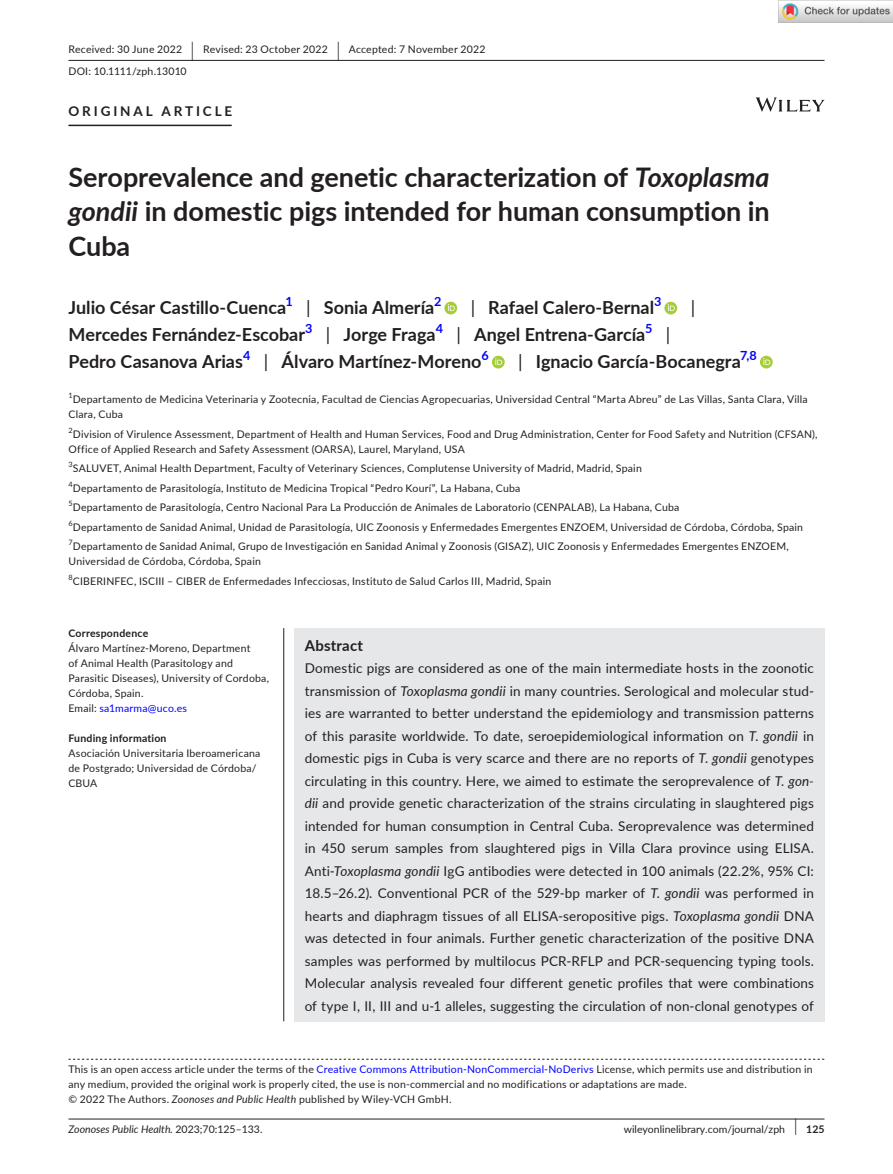
<style>
.page{position:relative;width:893px;height:1174px;background:#fff}
.page>*{position:absolute;margin:0;border:0;box-sizing:border-box;transform-origin:0 0}
.t1{font:700 27px/34.5px "Lato";letter-spacing:-.005em;color:#231f20;text-align:justify}
.t2{font:700 18px "Lato";color:#231f20}
.t3{font:18px "Lato";color:#231f20}
.t4{font:700 15px "Lato";letter-spacing:.015em;color:#231f20}
.t5{font:13.5px/22.5px "Lato";letter-spacing:.01em;color:#231f20;text-align:justify}
.t6{font:700 13.5px "Lato";letter-spacing:.215em;color:#231f20}
.t7{font:700 12.6px "Lato";color:#00f}
.t8{font:10.5px/15px "Lato";letter-spacing:.02em;color:#231f20}
.t9{font:10.5px "Lato";color:#231f20}
.t10{font:italic 10.5px "Lato";color:#231f20}
.t11{font:700 10.5px "Lato";letter-spacing:.02em;color:#231f20}
.t12{font:7.35px "Lato";color:#231f20}
.s1{font-size:19.65px}
.s2{font-style:italic}
.s3{font-weight:400}
.s4{color:#00f}
.s5{font-style:normal}
.s6{font-size:17.4px}
.s7{font-weight:700}
</style>
<div class="page">
<hr style="left:68px;top:1118px;width:756px;height:1px;background:#231f20">
<svg style="left:756px;top:97px;width:68px;height:15px"></svg>
<hr style="left:68px;top:60px;width:756px;height:1px;background:#231f20">
<hr style="left:68px;top:125px;width:164px;height:1px;background:#231f20">
<div style="left:444px;top:302px;width:13px;height:12px;background:#a5cd39;border-radius:50%"></div>
<svg style="left:448px;top:304px;width:7px;height:7px"></svg>
<div style="left:664px;top:302px;width:13px;height:12px;background:#a5cd39;border-radius:50%"></div>
<svg style="left:668px;top:304px;width:7px;height:7px"></svg>
<div style="left:492px;top:356px;width:13px;height:12px;background:#a5cd39;border-radius:50%"></div>
<svg style="left:495px;top:358px;width:7px;height:7px"></svg>
<div style="left:760px;top:356px;width:13px;height:12px;background:#a5cd39;border-radius:50%"></div>
<svg style="left:763px;top:358px;width:7px;height:7px"></svg>
<svg style="left:68px;top:1058px;width:756px;height:1px"></svg>
<div style="left:294px;top:628px;width:530px;height:393px;background:#e6e7e9"></div>
<hr style="left:283px;top:628px;width:1px;height:393px;background:#231f20">
<img style="left:779px;top:0;width:114px;height:23px">
<p class="t8" style="left:68px;top:38px;width:419px;line-height:21.8px">Received: 30 June 2022 <span class="s1">|</span> Revised: 23 October 2022 <span class="s1">|</span> Accepted: 7 November 2022<br>DOI: 10.1111/zph.13010</p>
<p class="t6" style="left:68px;top:101px;width:165px">ORIGINAL ARTICLE</p>
<h1 class="t1" style="left:68px;top:159px;width:703px">Seroprevalence and genetic characterization of <span class="s2">Toxoplasma gondii</span> in domestic pigs intended for human consumption in Cuba</h1>
<h2 class="t2" style="left:68px;top:295px;width:219px">Julio César Castillo-Cuenca</h2>
<p class="t7" style="left:285px;top:292px;width:9px">1</p>
<h2 class="t2" style="left:306px;top:295px;width:130px"><span class="s3">|</span> Sonia Almería</h2>
<p class="t7" style="left:434px;top:292px;width:9px">2</p>
<h2 class="t2" style="left:471px;top:295px;width:185px"><span class="s3">|</span> Rafael Calero-Bernal</h2>
<p class="t7" style="left:654px;top:292px;width:9px">3</p>
<h2 class="t3" style="left:691px;top:295px;width:6px">|</h2>
<h2 class="t2" style="left:68px;top:322px;width:238px">Mercedes Fernández-Escobar</h2>
<p class="t7" style="left:305px;top:319px;width:9px">3</p>
<h2 class="t2" style="left:326px;top:322px;width:111px"><span class="s3">|</span> Jorge Fraga</h2>
<p class="t7" style="left:436px;top:319px;width:9px">4</p>
<h2 class="t2" style="left:457px;top:322px;width:190px"><span class="s3">|</span> Angel Entrena-García</h2>
<p class="t7" style="left:645px;top:319px;width:9px">5</p>
<h2 class="t3" style="left:666px;top:322px;width:6px">|</h2>
<h2 class="t2" style="left:68px;top:349px;width:176px">Pedro Casanova Arias</h2>
<p class="t7" style="left:243px;top:346px;width:9px">4</p>
<h2 class="t2" style="left:264px;top:349px;width:219px"><span class="s3">|</span> Álvaro Martínez-Moreno</h2>
<p class="t7" style="left:482px;top:346px;width:9px">6</p>
<h2 class="t2" style="left:518px;top:349px;width:224px"><span class="s3">|</span> Ignacio García-Bocanegra</h2>
<p class="t7" style="left:740px;top:346px;width:18px">7,8</p>
<p class="t12" style="left:68px;top:390px;width:6px">1</p>
<p class="t8" style="left:68px;top:391px;width:741px;text-indent:4px">Departamento de Medicina Veterinaria y Zootecnia, Facultad de Ciencias Agropecuarias, Universidad Central “Marta Abreu” de Las Villas, Santa Clara, Villa<br>Clara, Cuba</p>
<p class="t8" style="left:68px;top:426px;width:750px"><sup>2</sup>Division of Virulence Assessment, Department of Health and Human Services, Food and Drug Administration, Center for Food Safety and Nutrition (CFSAN),<br>Office of Applied Research and Safety Assessment (OARSA), Laurel, Maryland, USA</p>
<p class="t8" style="left:68px;top:458px;width:736px;line-height:19.5px"><sup>3</sup>SALUVET, Animal Health Department, Faculty of Veterinary Sciences, Complutense University of Madrid, Madrid, Spain<br><sup>4</sup>Departamento de Parasitología, Instituto de Medicina Tropical “Pedro Kourí”, La Habana, Cuba<br><sup>5</sup>Departamento de Parasitología, Centro Nacional Para La Producción de Animales de Laboratorio (CENPALAB), La Habana, Cuba<br><sup>6</sup>Departamento de Sanidad Animal, Unidad de Parasitología, UIC Zoonosis y Enfermedades Emergentes ENZOEM, Universidad de Córdoba, Córdoba, Spain <sup>7</sup>Departamento de Sanidad Animal, Grupo de Investigación en Sanidad Animal y Zoonosis (GISAZ), UIC Zoonosis y Enfermedades Emergentes ENZOEM,</p>
<p class="t8" style="left:68px;top:551px;width:484px;line-height:19.5px">Universidad de Córdoba, Córdoba, Spain<br><sup>8</sup>CIBERINFEC, ISCIII – CIBER de Enfermedades Infecciosas, Instituto de Salud Carlos III, Madrid, Spain</p>
<p class="t11" style="left:68px;top:625px;width:81px">Correspondence</p>
<p class="t8" style="left:68px;top:640px;width:202px">Álvaro Martínez-Moreno, Department<br>of Animal Health (Parasitology and<br>Parasitic Diseases), University of Cordoba,<br>Córdoba, Spain.<br>Email: <span class="s4">sa1marma@uco.es</span></p>
<p class="t11" style="left:68px;top:730px;width:100px">Funding information</p>
<p class="t8" style="left:68px;top:745px;width:193px">Asociación Universitaria Iberoamericana de Postgrado; Universidad de Córdoba/<br>CBUA</p>
<h3 class="t4" style="left:305px;top:634px;width:60px">Abstract</h3>
<p class="t5" style="left:305px;top:656px;width:511px">Domestic pigs are considered as one of the main intermediate hosts in the zoonotic transmission of <span class="s2">Toxoplasma gondii</span> in many countries. Serological and molecular stud&shy;ies are warranted to better understand the epidemiology and transmission patterns of this parasite worldwide. To date, seroepidemiological information on <span class="s2">T. gondii</span> in domestic pigs in Cuba is very scarce and there are no reports of <span class="s2">T. gondii</span> genotypes circulating in this country. Here, we aimed to estimate the seroprevalence of <span class="s2">T. gon&shy;dii</span> and provide genetic characterization of the strains circulating in slaughtered pigs intended for human consumption in Central Cuba. Seroprevalence was determined in 450 serum samples from slaughtered pigs in Villa Clara province using ELISA.<br>Anti-<span class="s2">Toxoplasma gondii</span> IgG antibodies were detected in 100 animals (22.2%, 95% CI:<br>18.5–26.2). Conventional PCR of the 529-bp marker of <span class="s2">T. gondii</span> was performed in hearts and diaphragm tissues of all ELISA-seropositive pigs. <span class="s2">Toxoplasma gondii</span> DNA was detected in four animals. Further genetic characterization of the positive DNA samples was performed by multilocus PCR-RFLP and PCR-sequencing typing tools.<br>Molecular analysis revealed four different genetic profiles that were combinations of type I, II, III and u-1 alleles, suggesting the circulation of non-clonal genotypes of</p>
<p class="t8" style="left:68px;top:1061px;width:746px">This is an open access article under the terms of the <span class="s4">Creative Commons Attribution-NonCommercial-NoDerivs</span> License, which permits use and distribution in any medium, provided the original work is properly cited, the use is non-commercial and no modifications or adaptations are made.<br>© 2022 The Authors. <span class="s2">Zoonoses and Public Health</span> published by Wiley-VCH GmbH.</p>
<p class="t10" style="left:68px;top:1121px;width:196px">Zoonoses Public Health. <span class="s5">2023;70:125–133.</span></p>
<p class="t9" style="left:624px;top:1121px;width:202px">wileyonlinelibrary.com/journal/zph <span class="s6">|</span> <span class="s7">125</span></p>
</div>
